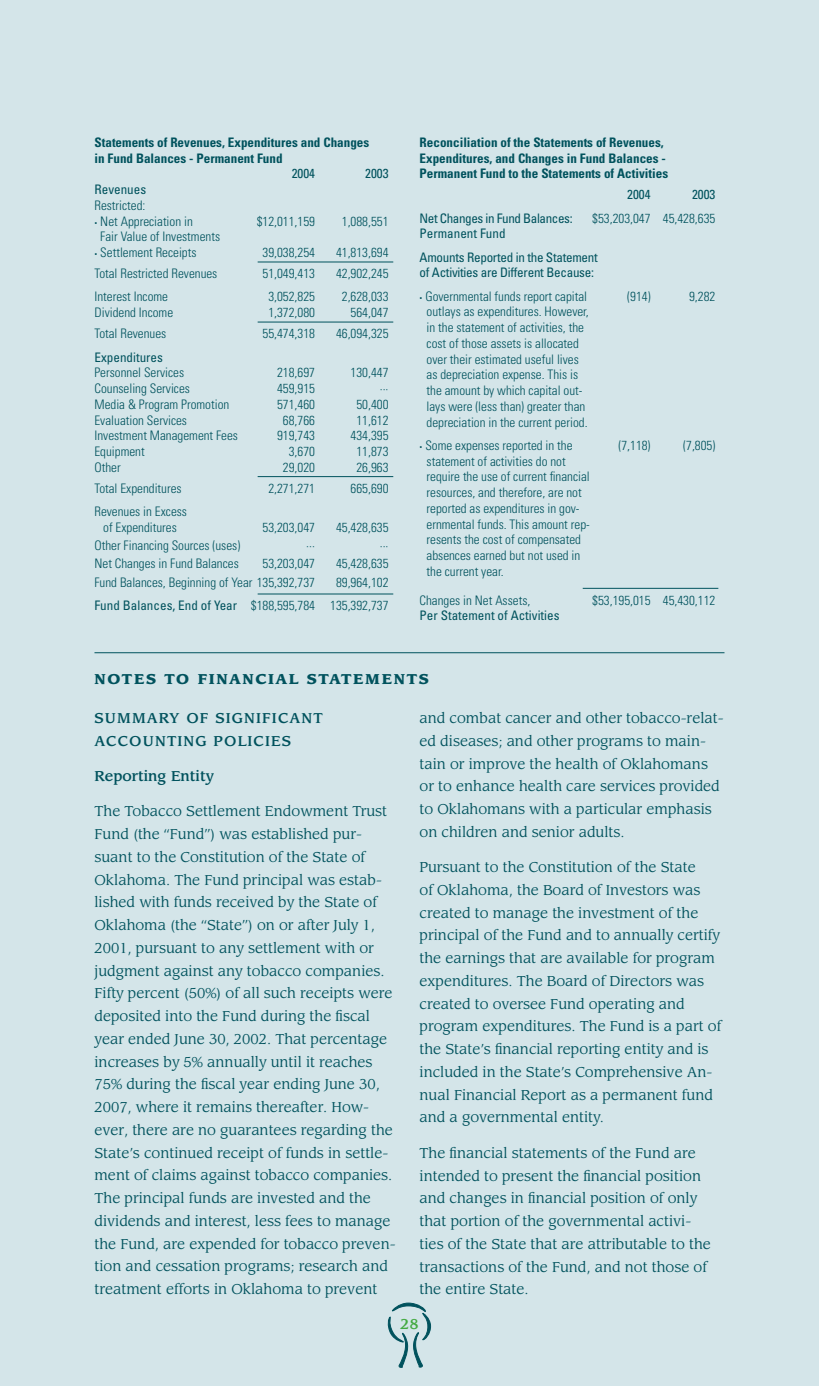
<style>
.page{position:relative;width:819px;height:1386px;background:#d4e5e9}
.page>*{position:absolute;margin:0;border:0;box-sizing:border-box;transform-origin:0 0}
.t1{font:14px/22.8px "Leawood";color:#00525d}
.t2{font:500 14px/22.8px "Leawood";letter-spacing:.08em;color:#00525d}
.t3{font:900 14px "Leawood";letter-spacing:.12em;color:#00525d}
.t4{font:500 14px "Leawood";color:#00525d}
.t5{font:500 14px "Leawood";color:#44aa42}
.t6{font:300 condensed 13.12px/15.8px "Univers LT";color:#00525d}
.t7{font:700 condensed 13.12px/15.8px "Univers LT";color:#00525d}
.t8{font:condensed 13.12px/23.3px "Univers LT";letter-spacing:-.02em;color:#00525d}
.t9{font:condensed 13.12px "Univers LT";color:#00525d}
.s1{font-weight:700}
.s2{font-weight:400}
.s3{font-weight:300}
</style>
<div class="page">
<svg style="left:387px;top:1303px;width:44px;height:65px"></svg>
<hr style="left:258px;top:262px;width:135px;height:1px;background:#00525d">
<hr style="left:258px;top:322px;width:135px;height:1px;background:#00525d">
<hr style="left:258px;top:476px;width:135px;height:1px;background:#00525d">
<hr style="left:258px;top:594px;width:135px;height:1px;background:#00525d">
<hr style="left:583px;top:588px;width:135px;height:1px;background:#00525d">
<hr style="left:94px;top:652px;width:630px;height:1px;background:#00525d">
<p class="t7" style="left:95px;top:134px;width:276px">Statements of Revenues, Expenditures and Changes in Fund Balances - Permanent Fund</p>
<p class="t8" style="left:292px;top:162px;width:25px">2004</p>
<p class="t8" style="left:365px;top:162px;width:25px">2003</p>
<p class="t9" style="left:95px;top:181px;width:53px">Revenues</p>
<p class="t6" style="left:95px;top:197px;width:100px">Restricted:<br><span class="s1">·</span> Net Appreciation in</p>
<p class="t6" style="left:257px;top:213px;width:60px">$12,011,159</p>
<p class="t6" style="left:342px;top:213px;width:48px">1,088,551</p>
<p class="t6" style="left:95px;top:229px;width:127px;text-indent:6px">Fair Value of Investments <span class="s1">·</span> Settlement Receipts</p>
<p class="t6" style="left:263px;top:245px;width:54px">39,038,254</p>
<p class="t6" style="left:336px;top:245px;width:54px">41,813,694</p>
<p class="t6" style="left:95px;top:266px;width:124px">Total Restricted Revenues</p>
<p class="t6" style="left:263px;top:266px;width:54px">51,049,413</p>
<p class="t6" style="left:336px;top:266px;width:54px">42,902,245</p>
<p class="t6" style="left:95px;top:289px;width:75px">Interest Income</p>
<p class="t6" style="left:268px;top:289px;width:48px">3,052,825</p>
<p class="t6" style="left:342px;top:289px;width:48px">2,628,033</p>
<p class="t6" style="left:95px;top:305px;width:80px">Dividend Income</p>
<p class="t6" style="left:268px;top:305px;width:48px">1,372,080</p>
<p class="t6" style="left:351px;top:305px;width:39px">564,047</p>
<p class="t6" style="left:95px;top:326px;width:73px">Total Revenues</p>
<p class="t6" style="left:263px;top:326px;width:54px">55,474,318</p>
<p class="t6" style="left:336px;top:326px;width:54px">46,094,325</p>
<p class="t9" style="left:95px;top:349px;width:70px">Expenditures</p>
<p class="t6" style="left:95px;top:365px;width:91px">Personnel Services</p>
<p class="t6" style="left:277px;top:365px;width:39px">218,697</p>
<p class="t6" style="left:351px;top:365px;width:39px">130,447</p>
<p class="t6" style="left:95px;top:381px;width:97px">Counseling Services</p>
<p class="t6" style="left:277px;top:381px;width:39px">459,915</p>
<p class="t6" style="left:380px;top:381px;width:10px">···</p>
<p class="t6" style="left:95px;top:396px;width:136px">Media &amp; Program Promotion</p>
<p class="t6" style="left:277px;top:396px;width:39px">571,460</p>
<p class="t6" style="left:356px;top:396px;width:34px">50,400</p>
<p class="t6" style="left:95px;top:412px;width:94px">Evaluation Services</p>
<p class="t6" style="left:283px;top:412px;width:34px">68,766</p>
<p class="t6" style="left:356px;top:412px;width:34px">11,612</p>
<p class="t6" style="left:95px;top:428px;width:145px">Investment Management Fees</p>
<p class="t6" style="left:277px;top:428px;width:39px">919,743</p>
<p class="t6" style="left:351px;top:428px;width:39px">434,395</p>
<p class="t6" style="left:95px;top:444px;width:52px">Equipment</p>
<p class="t6" style="left:289px;top:444px;width:28px">3,670</p>
<p class="t6" style="left:356px;top:444px;width:34px">11,873</p>
<p class="t6" style="left:95px;top:459px;width:28px">Other</p>
<p class="t6" style="left:283px;top:459px;width:34px">29,020</p>
<p class="t6" style="left:356px;top:459px;width:34px">26,963</p>
<p class="t6" style="left:95px;top:480px;width:89px">Total Expenditures</p>
<p class="t6" style="left:268px;top:480px;width:48px">2,271,271</p>
<p class="t6" style="left:351px;top:480px;width:39px">665,690</p>
<p class="t6" style="left:95px;top:504px;width:94px;text-align:center">Revenues in Excess of Expenditures</p>
<p class="t6" style="left:263px;top:519px;width:54px">53,203,047</p>
<p class="t6" style="left:336px;top:519px;width:54px">45,428,635</p>
<p class="t6" style="left:94px;top:538px;width:147px">Other Financing Sources (uses)</p>
<p class="t6" style="left:306px;top:538px;width:10px">···</p>
<p class="t6" style="left:380px;top:538px;width:10px">···</p>
<p class="t6" style="left:94px;top:556px;width:146px">Net Changes in Fund Balances</p>
<p class="t6" style="left:263px;top:556px;width:54px">53,203,047</p>
<p class="t6" style="left:336px;top:556px;width:54px">45,428,635</p>
<p class="t6" style="left:94px;top:574px;width:222px">Fund Balances, Beginning of Year 135,392,737</p>
<p class="t6" style="left:94px;top:570px;width:296px;line-height:23.4px;text-align:right">89,964,102<br><span class="s2">Fund Balances, End of Year</span> $188,595,784 135,392,737</p>
<p class="t7" style="left:420px;top:134px;width:250px">Reconciliation of the Statements of Revenues,<br>Expenditures, and Changes in Fund Balances -<br>Permanent Fund to the Statements of Activities</p>
<p class="t8" style="left:627px;top:183px;width:25px">2004</p>
<p class="t8" style="left:692px;top:183px;width:25px">2003</p>
<p class="t8" style="left:420px;top:206px;width:155px">Net Changes in Fund Balances:</p>
<p class="t6" style="left:592px;top:210px;width:125px">$53,203,047 45,428,635</p>
<p class="t8" style="left:420px;top:222px;width:180px">Permanent Fund<br>Amounts Reported in the Statement</p>
<p class="t8" style="left:420px;top:261px;width:176px">of Activities are Different Because: <span class="s1">·</span> <span class="s3">Governmental funds report capital</span></p>
<p class="t6" style="left:627px;top:288px;width:25px">(914)</p>
<p class="t6" style="left:689px;top:288px;width:28px">9,282</p>
<p class="t6" style="left:427px;top:304px;width:164px">outlays as expenditures. However, in the statement of activities, the cost of those assets is allocated over their estimated useful lives as depreciation expense. This is the amount by which capital out&shy;lays were (less than) greater than depreciation in the current period.</p>
<p class="t6" style="left:420px;top:437px;width:155px"><span class="s1">·</span> Some expenses reported in the</p>
<p class="t6" style="left:619px;top:437px;width:34px">(7,118)</p>
<p class="t6" style="left:683px;top:437px;width:34px">(7,805)</p>
<p class="t6" style="left:427px;top:453px;width:165px">statement of activities do not require the use of current financial resources, and therefore, are not reported as expenditures in gov&shy;ernmental funds. This amount rep&shy;resents the cost of compensated absences earned but not used in the current year.</p>
<p class="t6" style="left:420px;top:592px;width:112px">Changes in Net Assets,</p>
<p class="t6" style="left:592px;top:592px;width:125px">$53,195,015 45,430,112</p>
<p class="t9" style="left:420px;top:607px;width:141px">Per Statement of Activities</p>
<p class="t3" style="left:94px;top:671px;width:336px">NOTES TO FINANCIAL STATEMENTS</p>
<p class="t2" style="left:94px;top:707px;width:230px">SUMMARY OF SIGNIFICANT<br>ACCOUNTING POLICIES</p>
<p class="t4" style="left:94px;top:768px;width:121px">Reporting Entity</p>
<p class="t1" style="left:94px;top:800px;width:303px">The Tobacco Settlement Endowment Trust Fund (the “Fund”) was established pur&shy;suant to the Constitution of the State of Oklahoma. The Fund principal was estab&shy;lished with funds received by the State of Oklahoma (the “State”) on or after July 1, 2001, pursuant to any settlement with or judgment against any tobacco companies.<br>Fifty percent (50%) of all such receipts were deposited into the Fund during the fiscal year ended June 30, 2002. That percentage increases by 5% annually until it reaches 75% during the fiscal year ending June 30, 2007, where it remains thereafter. How&shy;ever, there are no guarantees regarding the State’s continued receipt of funds in settle&shy;ment of claims against tobacco companies.<br>The principal funds are invested and the dividends and interest, less fees to manage the Fund, are expended for tobacco preven&shy;tion and cessation programs; research and treatment efforts in Oklahoma to prevent</p>
<p class="t1" style="left:420px;top:707px;width:306px">and combat cancer and other tobacco-relat&shy;ed diseases; and other programs to main&shy;tain or improve the health of Oklahomans or to enhance health care services provided to Oklahomans with a particular emphasis on children and senior adults.</p>
<p class="t1" style="left:420px;top:856px;width:303px">Pursuant to the Constitution of the State<br>of Oklahoma, the Board of Investors was created to manage the investment of the principal of the Fund and to annually certify the earnings that are available for program expenditures. The Board of Directors was created to oversee Fund operating and program expenditures. The Fund is a part of the State’s financial reporting entity and is included in the State’s Comprehensive An&shy;nual Financial Report as a permanent fund and a governmental entity.</p>
<p class="t1" style="left:420px;top:1142px;width:293px">The financial statements of the Fund are intended to present the financial position and changes in financial position of only that portion of the governmental activi&shy;ties of the State that are attributable to the transactions of the Fund, and not those of the entire State.</p>
<p class="t5" style="left:400px;top:1315px;width:20px">28</p>
</div>
